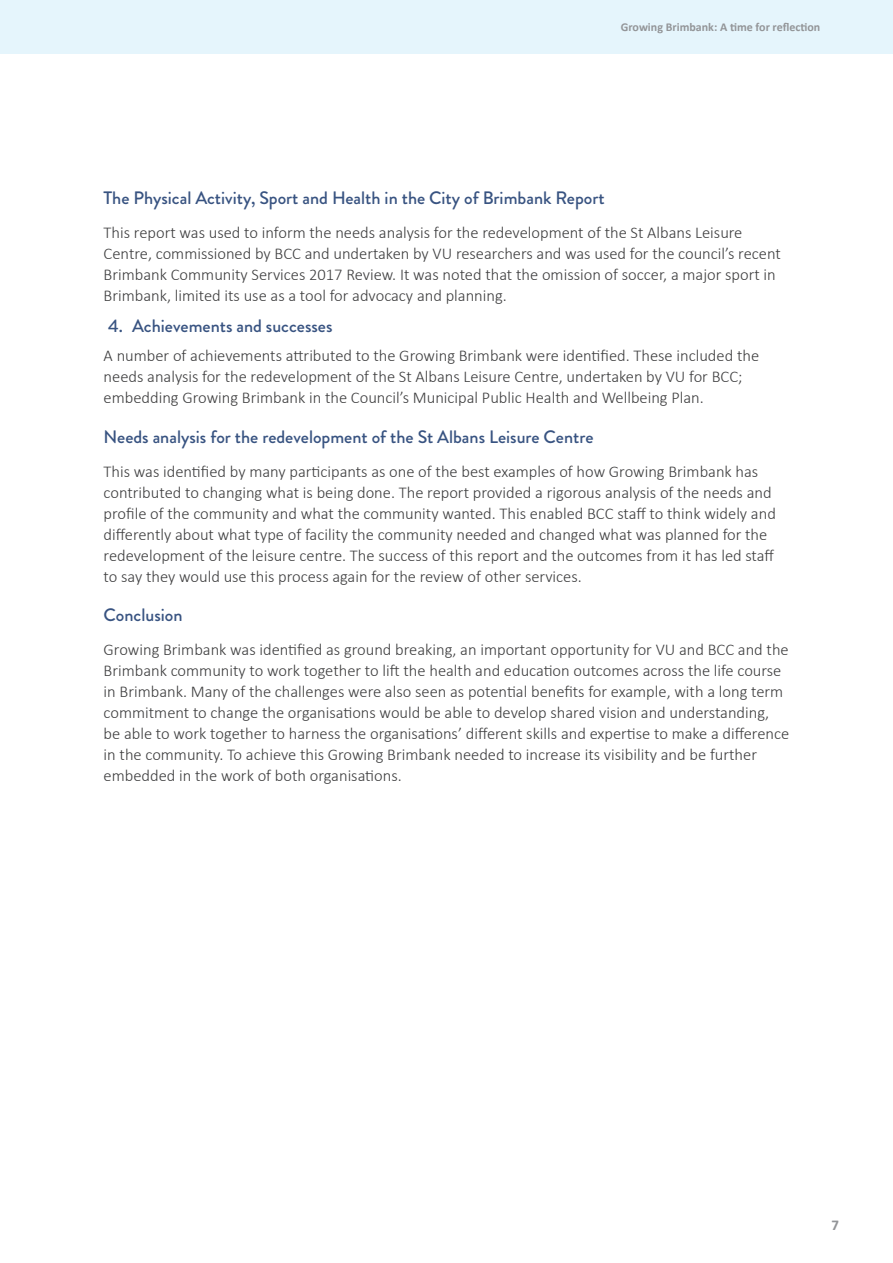
<style>
.page{position:relative;width:893px;height:1263px;background:#fff}
.page>*{position:absolute;margin:0;border:0;box-sizing:border-box;transform-origin:0 0}
.Headings_3{font:500 18px "Brandon Grotesque";color:#385381}
.Body{font:300 16.5px/21px "Calibri";color:#3e3e3f}
.t1{font:700 15px "Calibri";color:#939598}
.t2{font:700 12px "Calibri";color:#939598}
</style>
<div class="page">
<div style="left:0;top:0;width:893px;height:54px;background:#e5f5fc"></div>
<p class="t2" style="left:621px;top:19px;width:201px">Growing Brimbank: A time for reflection</p>
<p class="Headings_3" style="left:104px;top:185px;width:502px">The Physical Activity, Sport and Health in the City of Brimbank Report</p>
<p class="Body" style="left:104px;top:221px;width:679px">This report was used to inform the needs analysis for the redevelopment of the St Albans Leisure Centre, commissioned by BCC and undertaken by VU researchers and was used for the council’s recent Brimbank Community Services 2017 Review. It was noted that the omission of soccer, a major sport in Brimbank, limited its use as a tool for advocacy and planning.</p>
<p class="Headings_3" style="left:108px;top:313px;width:226px">4. Achievements and successes</p>
<p class="Body" style="left:104px;top:344px;width:657px">A number of achievements attributed to the Growing Brimbank were identified. These included the needs analysis for the redevelopment of the St Albans Leisure Centre, undertaken by VU for BCC; embedding Growing Brimbank in the Council’s Municipal Public Health and Wellbeing Plan.</p>
<p class="Headings_3" style="left:104px;top:424px;width:491px">Needs analysis for the redevelopment of the St Albans Leisure Centre</p>
<p class="Body" style="left:104px;top:460px;width:674px">This was identified by many participants as one of the best examples of how Growing Brimbank has contributed to changing what is being done. The report provided a rigorous analysis of the needs and profile of the community and what the community wanted. This enabled BCC staff to think widely and differently about what type of facility the community needed and changed what was planned for the redevelopment of the leisure centre. The success of this report and the outcomes from it has led staff to say they would use this process again for the review of other services.</p>
<p class="Headings_3" style="left:104px;top:602px;width:80px">Conclusion</p>
<p class="Body" style="left:104px;top:638px;width:687px">Growing Brimbank was identified as ground breaking, an important opportunity for VU and BCC and the Brimbank community to work together to lift the health and education outcomes across the life course in Brimbank. Many of the challenges were also seen as potential benefits for example, with a long term commitment to change the organisations would be able to develop shared vision and understanding, be able to work together to harness the organisations’ different skills and expertise to make a difference in the community. To achieve this Growing Brimbank needed to increase its visibility and be further embedded in the work of both organisations.</p>
<p class="t1" style="left:831px;top:1215px;width:9px">7</p>
</div>
